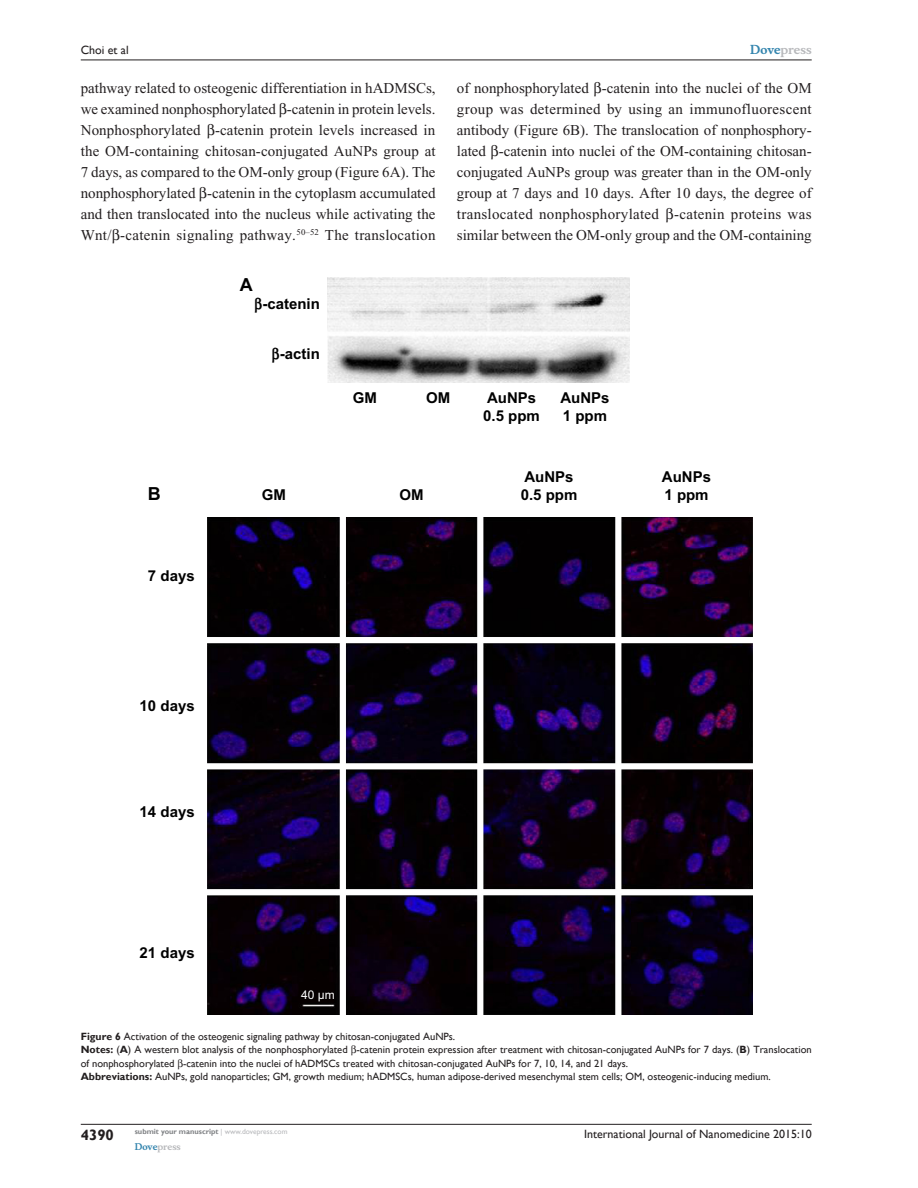
<style>
.page{position:relative;width:918px;height:1188px;background:#fff}
.page>*{position:absolute;margin:0;border:0;box-sizing:border-box;transform-origin:0 0}
.t1{font:700 18px "Arial";color:#000}
.TxF{font:15px/21px "Times New Roman";letter-spacing:.01em;color:#231f20;text-align:justify}
.t2{font:700 15px/18px "Arial";color:#000}
.t3{font:700 15px "Gill Sans";color:#231f20}
.t4{font:12px "Gill Sans";color:#231f20}
.t5{font:700 12px "Musee";color:#b8b9bc}
.t6{font:12px "Arial";color:#fff}
.TSNRI{font:10.5px/13.5px "Gill Sans";color:#231f20}
.FigC{font:10.5px "Gill Sans";color:#231f20}
.t7{font:700 9px "Musee";color:#b8b9bc}
.t8{font:700 7.5px "Gill Sans";color:#808285}
.s1{color:#3485ae}
.s2{font-weight:700}
.s3{font-weight:400;color:#b8b9bc}
</style>
<div class="page">
<hr style="left:81px;top:1124px;width:731px;height:1px;background:#231f20">
<hr style="left:81px;top:60px;width:731px;height:1px;background:#231f20">
<img style="left:207px;top:518px;width:546px;height:496px">
<img style="left:328px;top:278px;width:301px;height:105px">
<p class="t4" style="left:81px;top:43px;width:49px">Choi et al</p>
<p class="t5" style="left:750px;top:43px;width:63px"><span class="s1">Dove</span>press</p>
<p class="TxF" style="left:81px;top:77px;width:357px">pathway related to osteogenic differentiation in hADMSCs, we examined nonphosphorylated -catenin in protein levels.<br>Nonphosphorylated -catenin protein levels increased in the OM-containing chitosan-conjugated AuNPs group at 7 days, as compared to the OM-only group (Figure 6A). The nonphosphorylated -catenin in the cytoplasm accumulated and then translocated into the nucleus while activating the Wnt/ -catenin signaling pathway.<sup>50–52</sup> The translocation</p>
<p class="TxF" style="left:457px;top:77px;width:356px">of nonphosphorylated -catenin into the nuclei of the OM group was determined by using an immunofluorescent antibody (Figure 6B). The translocation of nonphosphory&shy;lated -catenin into nuclei of the OM-containing chitosan&shy;conjugated AuNPs group was greater than in the OM-only group at 7 days and 10 days. After 10 days, the degree of translocated nonphosphorylated -catenin proteins was similar between the OM-only group and the OM-containing</p>
<p class="t1" style="left:148px;top:481px;width:14px">B</p>
<p class="t2" style="left:148px;top:567px;width:48px">7 days</p>
<p class="t1" style="left:240px;top:272px;width:14px">A</p>
<p class="t2" style="left:262px;top:295px;width:59px">-catenin</p>
<p class="t2" style="left:280px;top:345px;width:42px">-actin</p>
<p class="t2" style="left:262px;top:486px;width:26px">GM</p>
<p class="t2" style="left:353px;top:389px;width:26px">GM</p>
<p class="t2" style="left:426px;top:389px;width:26px">OM</p>
<p class="t2" style="left:483px;top:389px;width:58px">AuNPs<br>0.5 ppm</p>
<p class="t2" style="left:560px;top:389px;width:51px">AuNPs<br>1 ppm</p>
<p class="t2" style="left:399px;top:486px;width:26px">OM</p>
<p class="t2" style="left:521px;top:468px;width:58px">AuNPs<br>0.5 ppm</p>
<p class="t2" style="left:662px;top:468px;width:51px">AuNPs<br>1 ppm</p>
<p class="t2" style="left:140px;top:697px;width:57px">10 days</p>
<p class="t2" style="left:140px;top:803px;width:57px">14 days</p>
<p class="t2" style="left:140px;top:944px;width:57px">21 days</p>
<p class="t6" style="left:301px;top:987px;width:35px">40 µm</p>
<p class="FigC" style="left:81px;top:1030px;width:376px"><span class="s2">Figure 6</span> Activation of the osteogenic signaling pathway by chitosan-conjugated AuNPs.</p>
<p class="TSNRI" style="left:81px;top:1043px;width:732px"><span class="s2">Notes:</span> (<span class="s2">A</span>) A western blot analysis of the nonphosphorylated -catenin protein expression after treatment with chitosan-conjugated AuNPs for 7 days. (<span class="s2">B</span>) Translocation of nonphosphorylated -catenin into the nuclei of hADMSCs treated with chitosan-conjugated AuNPs for 7, 10, 14, and 21 days.</p>
<p class="TSNRI" style="left:81px;top:1070px;width:692px"><span class="s2">Abbreviations:</span> AuNPs, gold nanoparticles; GM, growth medium; hADMSCs, human adipose-derived mesenchymal stem cells; OM, osteogenic-inducing medium.</p>
<p class="t3" style="left:81px;top:1126px;width:35px">4390</p>
<p class="t8" style="left:135px;top:1127px;width:154px">submit your manuscript <span class="s3">| www.dovepress.com</span></p>
<p class="t7" style="left:135px;top:1141px;width:48px"><span class="s1">Dove</span>press</p>
<p class="t4" style="left:584px;top:1127px;width:229px">International Journal of Nanomedicine 2015:10</p>
</div>
